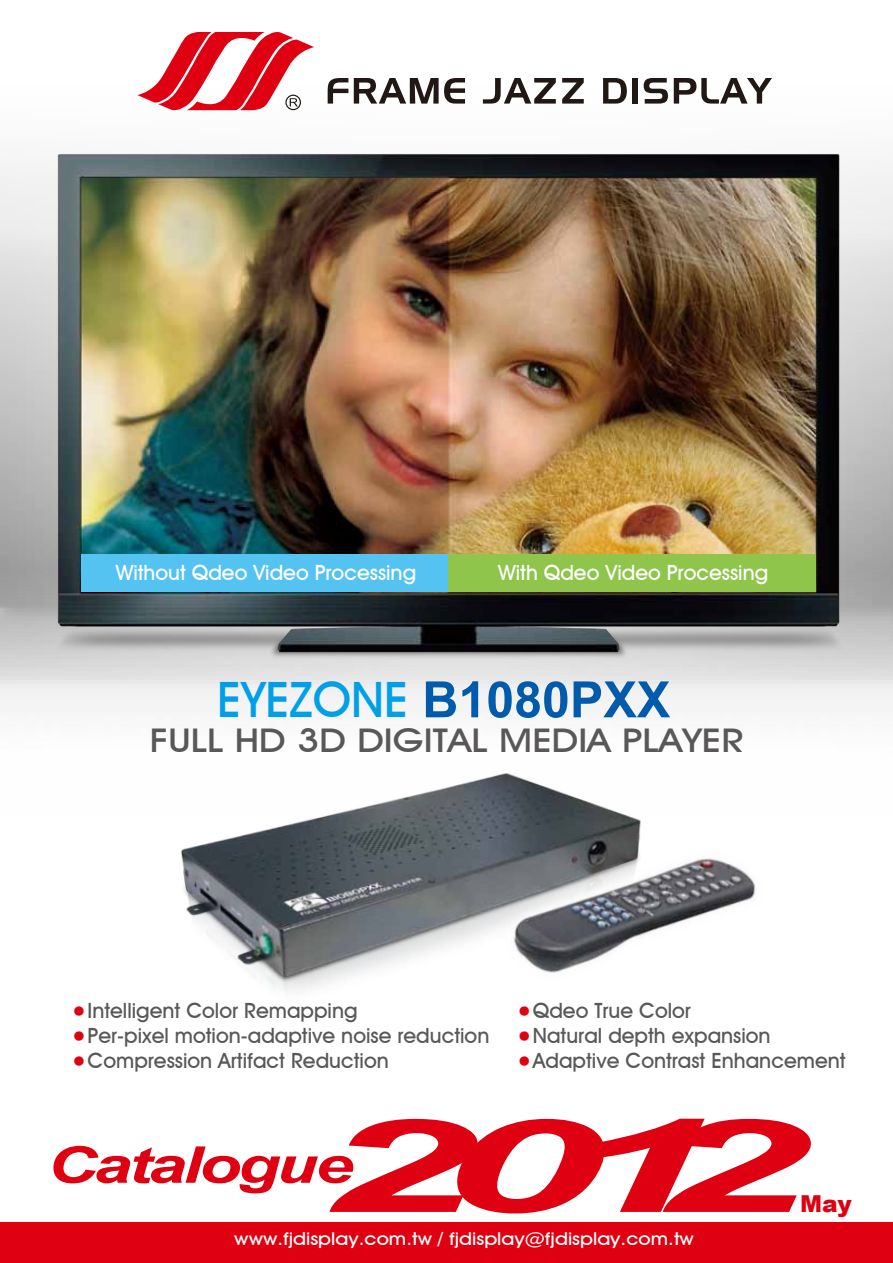
<style>
.page{position:relative;width:893px;height:1263px;background:#fff}
.page>*{position:absolute;margin:0;border:0;box-sizing:border-box;transform-origin:0 0}
.t1{font:italic 700 129.45px "Arial";color:#df0011;scale:2.24 1}
.t2{font:700 50.1px "Arial";color:#005bac}
.t3{font:500 32.7px "Avant Garde IT Cby BT";color:#595757;scale:1.2 1}
.t4{font:900 23.25px "Arial";color:#df0011}
.t5{font:500 21px "Avant Garde IT Cby BT";color:#595757}
.t6{font:500 21px "Avant Garde IT Cby BT";color:#fff}
.t7{font:500 17.85px "Avant Garde IT Cby BT";color:#fff;scale:1.13 1}
.s1{font-family:"Avant Garde IT Cby BT";font-weight:500;font-size:48.75px;color:#00a0e9}
.s2{font-family:"Adobe Ming Std";font-weight:300;font-size:10.5px;color:#df0011}
</style>
<div class="page">
<div style="left:0;top:1223px;width:893px;height:40px;background:#df0011"></div>
<svg style="left:53px;top:1146px;width:300px;height:47px"></svg>
<img style="left:17px;top:101px;width:863px;height:604px">
<img style="left:180px;top:773px;width:433px;height:225px">
<img style="left:498px;top:810px;width:260px;height:188px">
<svg style="left:328px;top:78px;width:20px;height:26px"></svg>
<svg style="left:354px;top:78px;width:111px;height:26px"></svg>
<svg style="left:483px;top:78px;width:73px;height:26px"></svg>
<svg style="left:562px;top:78px;width:22px;height:26px"></svg>
<svg style="left:603px;top:78px;width:24px;height:26px"></svg>
<div style="left:632px;top:78px;width:6px;height:26px;background:#211815"></div>
<svg style="left:644px;top:78px;width:24px;height:26px"></svg>
<svg style="left:674px;top:78px;width:98px;height:26px"></svg>
<svg style="left:138px;top:32px;width:176px;height:79px"></svg>
<div style="left:81px;top:554px;width:367px;height:38px;background:#54c3f1"></div>
<div style="left:448px;top:554px;width:368px;height:38px;background:#8ec54a"></div>
<p class="t6" style="left:116px;top:560px;width:302px">Without Qdeo Video Processing</p>
<p class="t6" style="left:498px;top:560px;width:272px">With Qdeo Video Processing</p>
<p class="t2" style="left:217px;top:667px;width:454px"><span class="s1">EYEZONE</span> B1080PXX</p>
<p class="t3" style="left:150px;top:720px;width:496px">FULL HD 3D DIGITAL MEDIA PLAYER</p>
<p class="t5" style="left:74px;top:998px;width:285px"><span class="s2">●</span> Intelligent Color Remapping</p>
<p class="t5" style="left:74px;top:1023px;width:417px"><span class="s2">●</span> Per-pixel motion-adaptive noise reduction</p>
<p class="t5" style="left:74px;top:1048px;width:316px"><span class="s2">●</span> Compression Artifact Reduction</p>
<p class="t5" style="left:519px;top:998px;width:173px"><span class="s2">●</span> Qdeo True Color</p>
<p class="t5" style="left:519px;top:1023px;width:253px"><span class="s2">●</span> Natural depth expansion</p>
<p class="t5" style="left:519px;top:1048px;width:328px"><span class="s2">●</span> Adaptive Contrast Enhancement</p>
<p class="t1" style="left:312px;top:1082px;width:222px">2012</p>
<p class="t4" style="left:800px;top:1186px;width:53px">May</p>
<p class="t7" style="left:234px;top:1227px;width:408px">www.fjdisplay.com.tw / fjdisplay@fjdisplay.com.tw</p>
</div>
